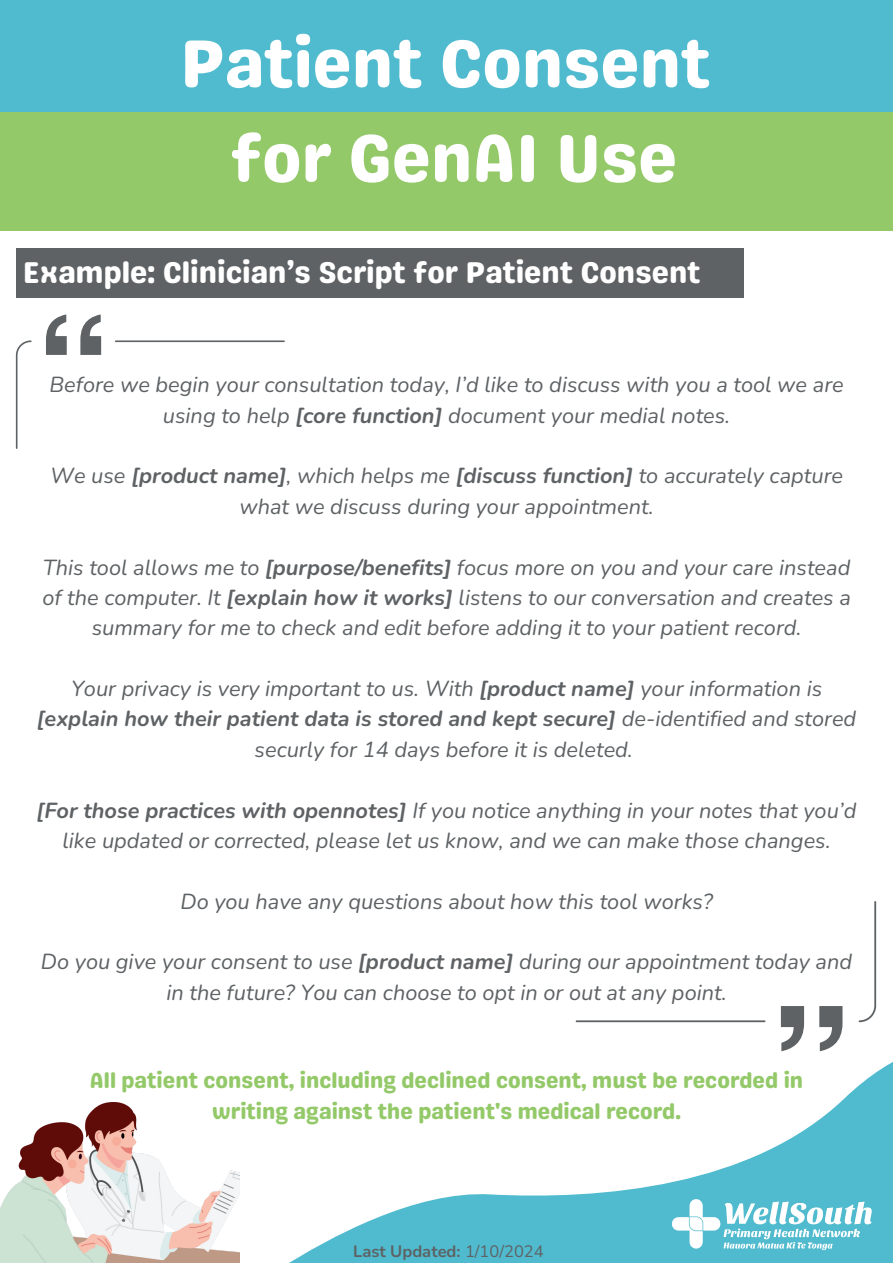
<style>
.page{position:relative;width:893px;height:1263px;background:#fff}
.page>*{position:absolute;margin:0;border:0;box-sizing:border-box;transform-origin:0 0}
.t1{font:67.72px/94.5px "Genty Sans";color:#fff;text-align:center}
.t2{font:30px "Genty Sans";color:#fff}
.t3{font:italic 21.75px/30.4px "Nunito";color:#5e6264;text-align:center}
.t4{font:21.75px/30.4px "Genty Sans";color:#94c969;text-align:center}
.t5{font:700 16.5px "Nunito";color:#5e6264}
.s1{font-weight:700}
.s2{font-weight:400}
</style>
<div class="page">
<div style="left:0;top:16px;width:893px;height:215px;background:#94c969"></div>
<div style="left:0;top:0;width:893px;height:112px;background:#50bbcf"></div>
<hr style="left:115px;top:340px;width:170px;height:2px;background:#5e6264">
<svg style="left:16px;top:340px;width:16px;height:109px"></svg>
<svg style="left:46px;top:314px;width:55px;height:41px"></svg>
<div style="left:16px;top:248px;width:727px;height:50px;background:#5e6264"></div>
<img style="left:0;top:1102px;width:240px;height:161px">
<svg style="left:289px;top:1051px;width:604px;height:212px"></svg>
<img style="left:653px;top:1184px;width:240px;height:79px">
<hr style="left:576px;top:1020px;width:189px;height:2px;background:#5e6264">
<svg style="left:858px;top:901px;width:18px;height:121px"></svg>
<svg style="left:781px;top:1006px;width:61px;height:45px"></svg>
<h1 class="t1" style="left:180px;top:18px;width:532px">Patient Consent for GenAI Use</h1>
<h2 class="t2" style="left:23px;top:256px;width:679px">Example: Clinician’s Script for Patient Consent</h2>
<p class="t3" style="left:50px;top:369px;width:795px">Before we begin your consultation today, I’d like to discuss with you a tool we are using to help <span class="s1">[core function]</span> document your medial notes.</p>
<p class="t3" style="left:50px;top:460px;width:794px">We use <span class="s1">[product name]</span>, which helps me <span class="s1">[discuss function]</span> to accurately capture what we discuss during your appointment.</p>
<p class="t3" style="left:42px;top:551px;width:810px">This tool allows me to <span class="s1">[purpose/benefits]</span> focus more on you and your care instead of the computer. It <span class="s1">[explain how it works]</span> listens to our conversation and creates a summary for me to check and edit before adding it to your patient record.</p>
<p class="t3" style="left:37px;top:672px;width:821px">Your privacy is very important to us. With <span class="s1">[product name]</span> your information is <span class="s1">[explain how their patient data is stored and kept secure]</span> de-identified and stored securly for 14 days before it is deleted.</p>
<p class="t3" style="left:37px;top:794px;width:821px"><span class="s1">[For those practices with opennotes]</span> If you notice anything in your notes that you’d like updated or corrected, please let us know, and we can make those changes.</p>
<p class="t3" style="left:180px;top:885px;width:533px">Do you have any questions about how this tool works?</p>
<p class="t3" style="left:41px;top:946px;width:812px">Do you give your consent to use <span class="s1">[product name]</span> during our appointment today and in the future? You can choose to opt in or out at any point.</p>
<p class="t4" style="left:90px;top:1066px;width:715px">All patient consent, including declined consent, must be recorded in writing against the patient's medical record.</p>
<p class="t5" style="left:353px;top:1239px;width:192px">Last Updated: <span class="s2">1/10/2024</span></p>
</div>
